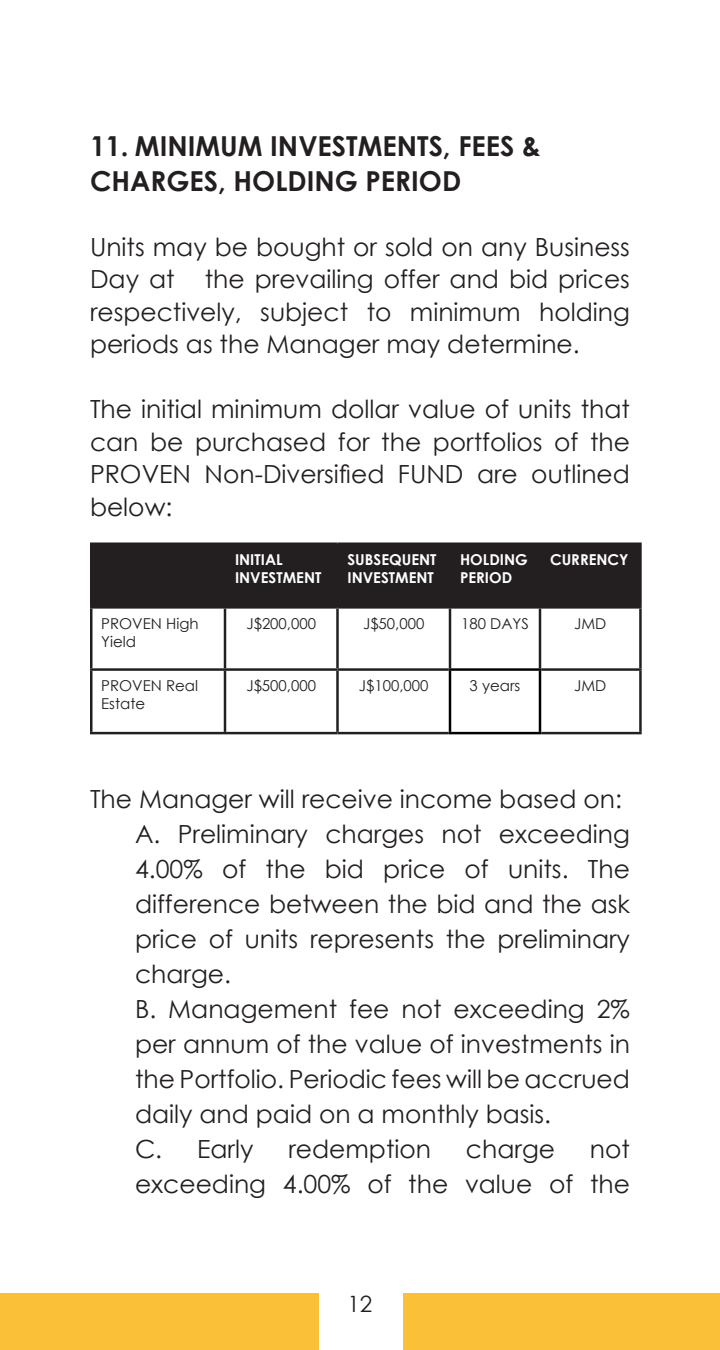
<style>
.page{position:relative;width:720px;height:1350px;background:#fff}
.page>*{position:absolute;margin:0;border:0;box-sizing:border-box;transform-origin:0 0}
.t1{font:700 27.5px/35px "Century Gothic";color:#231f20}
.t2{font:25px/35px "Century Gothic";color:#231f20;text-align:justify}
.t3{font:22.5px "Century Gothic";color:#231f20}
.t4{font:15px/18px "Century Gothic";color:#231f20}
.t5{font:700 15px/18px "Century Gothic";color:#fff}
</style>
<div class="page">
<div style="left:0;top:1294px;width:720px;height:56px;background:#fac138"></div>
<div style="left:319px;top:1293px;width:84px;height:57px;background:#fff"></div>
<div style="left:92px;top:545px;width:547px;height:61px;background:#231f20"></div>
<hr style="left:90px;top:542px;width:135px;height:3px;background:#231f20">
<hr style="left:90px;top:545px;width:2px;height:61px;background:#231f20">
<hr style="left:225px;top:542px;width:113px;height:3px;background:#231f20">
<hr style="left:224px;top:545px;width:2px;height:61px;background:#231f20">
<hr style="left:338px;top:542px;width:112px;height:3px;background:#231f20">
<hr style="left:336px;top:545px;width:3px;height:61px;background:#231f20">
<hr style="left:450px;top:542px;width:90px;height:3px;background:#231f20">
<hr style="left:449px;top:545px;width:2px;height:61px;background:#231f20">
<hr style="left:540px;top:542px;width:102px;height:3px;background:#231f20">
<hr style="left:539px;top:545px;width:2px;height:61px;background:#231f20">
<hr style="left:639px;top:545px;width:3px;height:61px;background:#231f20">
<hr style="left:90px;top:606px;width:135px;height:3px;background:#231f20">
<hr style="left:90px;top:609px;width:2px;height:59px;background:#231f20">
<hr style="left:225px;top:606px;width:113px;height:3px;background:#231f20">
<hr style="left:224px;top:609px;width:2px;height:59px;background:#231f20">
<hr style="left:338px;top:606px;width:112px;height:3px;background:#231f20">
<hr style="left:336px;top:609px;width:3px;height:59px;background:#231f20">
<hr style="left:450px;top:606px;width:90px;height:3px;background:#231f20">
<hr style="left:449px;top:609px;width:2px;height:59px;background:#231f20">
<hr style="left:540px;top:606px;width:102px;height:3px;background:#231f20">
<hr style="left:539px;top:609px;width:2px;height:59px;background:#231f20">
<hr style="left:639px;top:609px;width:3px;height:59px;background:#231f20">
<hr style="left:90px;top:668px;width:135px;height:3px;background:#231f20">
<hr style="left:90px;top:671px;width:2px;height:61px;background:#231f20">
<hr style="left:225px;top:668px;width:113px;height:3px;background:#231f20">
<hr style="left:224px;top:671px;width:2px;height:61px;background:#231f20">
<hr style="left:338px;top:668px;width:111px;height:3px;background:#231f20">
<hr style="left:336px;top:671px;width:3px;height:61px;background:#231f20">
<hr style="left:541px;top:668px;width:101px;height:3px;background:#231f20">
<hr style="left:639px;top:671px;width:3px;height:61px;background:#231f20">
<hr style="left:90px;top:732px;width:135px;height:2px;background:#231f20">
<hr style="left:225px;top:732px;width:113px;height:2px;background:#231f20">
<hr style="left:338px;top:732px;width:111px;height:2px;background:#231f20">
<hr style="left:541px;top:732px;width:101px;height:2px;background:#231f20">
<hr style="left:449px;top:668px;width:92px;height:3px;background:#000101">
<hr style="left:449px;top:671px;width:2px;height:61px;background:#000101">
<hr style="left:539px;top:671px;width:2px;height:61px;background:#000101">
<hr style="left:449px;top:732px;width:92px;height:2px;background:#000101">
<p class="t1" style="left:90px;top:127px;width:452px">11. MINIMUM INVESTMENTS, FEES &amp;<br>CHARGES, HOLDING PERIOD</p>
<p class="t2" style="left:90px;top:230px;width:542px;line-height:32.5px">Units may be bought or sold on any Business Day at the prevailing offer and bid prices respectively, subject to minimum holding periods as the Manager may determine.</p>
<p class="t2" style="left:90px;top:392px;width:542px;line-height:32.5px">The initial minimum dollar value of units that can be purchased for the portfolios of the PROVEN Non-Diversified FUND are outlined below:</p>
<p class="t5" style="left:235px;top:550px;width:88px">INITIAL<br>INVESTMENT</p>
<p class="t5" style="left:348px;top:550px;width:91px">SUBSEQUENT<br>INVESTMENT</p>
<p class="t5" style="left:460px;top:550px;width:69px">HOLDING<br>PERIOD</p>
<p class="t5" style="left:550px;top:550px;width:80px">CURRENCY</p>
<p class="t4" style="left:101px;top:614px;width:99px">PROVEN High<br>Yield</p>
<p class="t4" style="left:246px;top:614px;width:71px">J$200,000</p>
<p class="t4" style="left:363px;top:614px;width:63px">J$50,000</p>
<p class="t4" style="left:461px;top:614px;width:69px">180 DAYS</p>
<p class="t4" style="left:574px;top:614px;width:34px">JMD</p>
<p class="t4" style="left:101px;top:676px;width:98px">PROVEN Real<br>Estate</p>
<p class="t4" style="left:246px;top:676px;width:71px">J$500,000</p>
<p class="t4" style="left:359px;top:676px;width:71px">J$100,000</p>
<p class="t4" style="left:470px;top:676px;width:52px">3 years</p>
<p class="t4" style="left:574px;top:676px;width:34px">JMD</p>
<p class="t2" style="left:135px;top:781px;width:497px;text-align:left;text-indent:-45px">The Manager will receive income based on:<br>A. Preliminary charges not exceeding<br>4.00% of the bid price of units. The difference between the bid and the ask price of units represents the preliminary charge.<br>B. Management fee not exceeding 2% per annum of the value of investments in the Portfolio. Periodic fees will be accrued daily and paid on a monthly basis.<br>C. Early</p>
<p class="t2" style="left:288px;top:1131px;width:144px">redemption</p>
<p class="t2" style="left:466px;top:1131px;width:91px">charge</p>
<p class="t2" style="left:135px;top:1131px;width:497px;text-align:right">not<br>exceeding 4.00% of the value of the</p>
<p class="t3" style="left:348px;top:1289px;width:26px">12</p>
</div>
